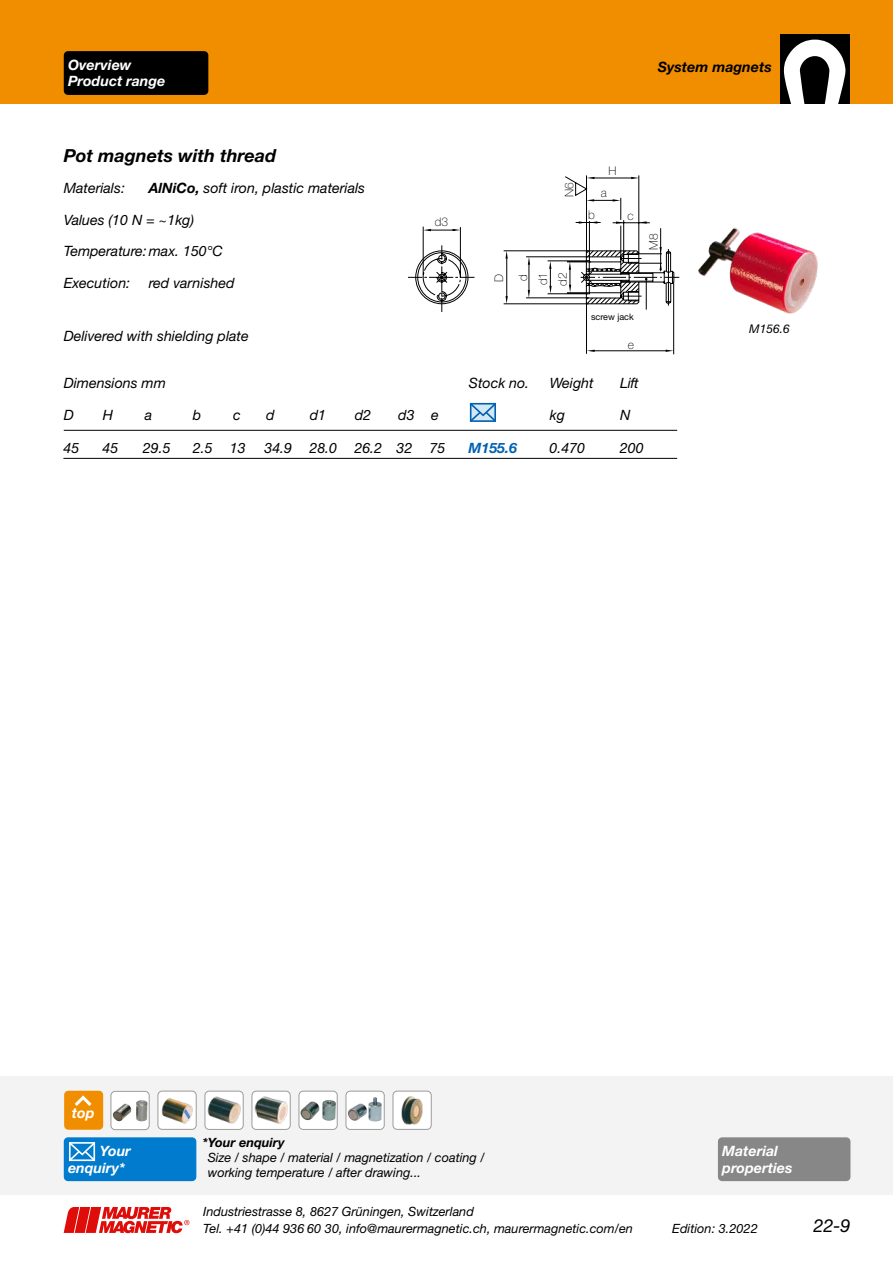
<style>
.page{position:relative;width:893px;height:1263px;background:#fff}
.page>*{position:absolute;margin:0;border:0;box-sizing:border-box;transform-origin:0 0}
._2_Titel{font:italic 700 18px "Helvetica Neue LT Pro";color:#000}
.t1{font:italic 18px "Helvetica Neue LT Pro";color:#000}
.Tab__Sägebl{font:italic 14.25px "Helvetica Neue LT Pro";color:#000}
.Text{font:italic 14.25px "Helvetica Neue LT Pro";color:#000}
.Text__BZ{font:italic 14.25px "Helvetica Neue LT Pro";color:#000}
.Tab__Sägebl-2{font:italic 700 14.25px/16.5px "Helvetica Neue LT Pro";color:#fff}
._2_Titel__BZ{font:italic 700 14.25px/16.5px "Helvetica Neue LT Pro";color:#fff}
.Einzug{font:italic 700 14.25px "Helvetica Neue LT Pro";color:#000}
.Tab__Sägebl-3{font:italic 700 14.25px "Helvetica Neue LT Pro";color:#0061b2}
._2_Titel-2{font:italic 12.75px/15px "Helvetica Neue LT Pro";color:#000}
.t2{font:100 12px/20px "Helvetica Neue";color:#000;text-align:center}
.Bildlegende{font:italic 12px "Helvetica Neue LT Pro";color:#000}
._2_Titel-3{font:9px "Helvetica Neue LT Pro";color:#000}
.s1{font-weight:700}
.s2{color:#fff}
</style>
<div class="page">
<div style="left:0;top:0;width:893px;height:104px;background:#f18e00"></div>
<div style="left:780px;top:34px;width:70px;height:70px;background:#000"></div>
<svg style="left:784px;top:40px;width:61px;height:64px"></svg>
<svg style="left:64px;top:1207px;width:125px;height:26px"></svg>
<img style="left:698px;top:227px;width:120px;height:87px">
<svg style="left:408px;top:227px;width:66px;height:85px"></svg>
<svg style="left:503px;top:175px;width:176px;height:179px"></svg>
<svg style="left:469px;top:402px;width:27px;height:20px"></svg>
<div style="left:0;top:1077px;width:893px;height:118px;background:#f3f3f3"></div>
<div style="left:64px;top:1091px;width:39px;height:39px;background:#f18e00;border-radius:4px"></div>
<svg style="left:75px;top:1095px;width:17px;height:11px"></svg>
<div style="left:299px;top:1091px;width:38px;height:38px;background:#fff;border-radius:4px"></div>
<img style="left:301px;top:1100px;width:35px;height:21px">
<div style="left:299px;top:1091px;width:39px;height:39px;border:1px solid #9c9c9d;border-radius:4px"></div>
<div style="left:252px;top:1091px;width:38px;height:38px;background:#fff;border-radius:4px"></div>
<img style="left:255px;top:1097px;width:32px;height:27px">
<div style="left:252px;top:1091px;width:39px;height:39px;border:1px solid #9c9c9d;border-radius:4px"></div>
<div style="left:205px;top:1091px;width:38px;height:38px;background:#fff;border-radius:4px"></div>
<img style="left:208px;top:1097px;width:32px;height:27px">
<div style="left:205px;top:1091px;width:39px;height:39px;border:1px solid #9c9c9d;border-radius:4px"></div>
<div style="left:393px;top:1091px;width:38px;height:38px;background:#fff;border-radius:4px"></div>
<img style="left:401px;top:1096px;width:22px;height:28px">
<div style="left:393px;top:1091px;width:39px;height:39px;border:1px solid #9c9c9d;border-radius:4px"></div>
<div style="left:158px;top:1091px;width:38px;height:38px;background:#fff;border-radius:4px"></div>
<img style="left:162px;top:1098px;width:31px;height:25px">
<div style="left:158px;top:1091px;width:39px;height:39px;border:1px solid #9c9c9d;border-radius:4px"></div>
<div style="left:346px;top:1091px;width:38px;height:38px;background:#fff;border-radius:4px"></div>
<img style="left:348px;top:1097px;width:34px;height:24px">
<div style="left:346px;top:1091px;width:39px;height:39px;border:1px solid #9c9c9d;border-radius:4px"></div>
<div style="left:111px;top:1091px;width:38px;height:39px;background:#fff;border-radius:4px"></div>
<img style="left:113px;top:1100px;width:35px;height:21px">
<div style="left:111px;top:1091px;width:39px;height:39px;border:1px solid #9c9c9d;border-radius:4px"></div>
<hr style="left:63px;top:458px;width:614px;height:1px;background:#000">
<hr style="left:64px;top:430px;width:613px;height:1px;background:#000">
<div style="left:64px;top:51px;width:144px;height:44px;background:#000;border-radius:4px"></div>
<div style="left:718px;top:1137px;width:132px;height:44px;background:#868786;border-radius:4px"></div>
<div style="left:64px;top:1137px;width:132px;height:44px;background:#007bcd;border-radius:4px"></div>
<svg style="left:69px;top:1142px;width:27px;height:20px"></svg>
<p class="_2_Titel__BZ" style="left:68px;top:56px;width:99px">Overview<br>Product range</p>
<p class="_2_Titel" style="left:64px;top:144px;width:214px">Pot magnets with thread</p>
<p class="Text" style="left:64px;top:179px;width:63px">Materials:</p>
<p class="Text" style="left:149px;top:179px;width:218px"><span class="s1">AlNiCo,</span> soft iron, plastic materials</p>
<p class="Tab__Sägebl" style="left:64px;top:211px;width:132px">Values (10 N = ~1kg)</p>
<p class="Text__BZ" style="left:64px;top:242px;width:161px">Temperature: max. 150°C</p>
<p class="Text__BZ" style="left:64px;top:274px;width:68px">Execution:</p>
<p class="Text__BZ" style="left:149px;top:274px;width:87px">red varnished</p>
<p class="t2" style="left:435px;top:212px;width:15px">d3</p>
<p class="Einzug" style="left:658px;top:58px;width:115px">System magnets</p>
<p class="t2" style="left:559px;top:197px;width:16px;rotate:-90deg">N6</p>
<p class="t2" style="left:608px;top:161px;width:10px">H</p>
<p class="t2" style="left:601px;top:183px;width:7px">a</p>
<p class="t2" style="left:588px;top:205px;width:8px">b</p>
<p class="t2" style="left:627px;top:206px;width:8px">c</p>
<p class="t2" style="left:489px;top:282px;width:10px;rotate:-90deg">D</p>
<p class="t2" style="left:513px;top:286px;width:16px;rotate:-90deg">d d1 d2</p>
<p class="_2_Titel-3" style="left:591px;top:311px;width:44px">screw jack</p>
<p class="t2" style="left:644px;top:250px;width:18px;rotate:-90deg">M8</p>
<p class="Text" style="left:64px;top:327px;width:187px">Delivered with shielding plate</p>
<p class="Tab__Sägebl" style="left:64px;top:374px;width:104px">Dimensions mm</p>
<p class="Tab__Sägebl" style="left:469px;top:374px;width:62px">Stock no.</p>
<p class="Tab__Sägebl" style="left:550px;top:374px;width:45px">Weight</p>
<p class="Tab__Sägebl" style="left:620px;top:374px;width:20px">Lift</p>
<p class="Tab__Sägebl" style="left:64px;top:406px;width:12px">D</p>
<p class="Tab__Sägebl" style="left:103px;top:406px;width:12px">H</p>
<p class="Tab__Sägebl" style="left:145px;top:406px;width:9px">a</p>
<p class="Tab__Sägebl" style="left:193px;top:406px;width:10px">b</p>
<p class="Tab__Sägebl" style="left:233px;top:406px;width:9px">c</p>
<p class="Tab__Sägebl" style="left:266px;top:406px;width:10px">d</p>
<p class="Tab__Sägebl" style="left:310px;top:406px;width:18px">d1</p>
<p class="Tab__Sägebl" style="left:355px;top:406px;width:18px">d2</p>
<p class="Tab__Sägebl" style="left:398px;top:406px;width:42px">d3 e</p>
<p class="Tab__Sägebl" style="left:550px;top:406px;width:17px">kg</p>
<p class="Tab__Sägebl" style="left:620px;top:406px;width:12px">N</p>
<p class="Tab__Sägebl" style="left:63px;top:439px;width:17px">45</p>
<p class="Tab__Sägebl" style="left:102px;top:439px;width:17px">45</p>
<p class="Tab__Sägebl" style="left:143px;top:439px;width:104px">29.5 <span class="s2">0</span>2.5 13</p>
<p class="Tab__Sägebl" style="left:264px;top:439px;width:182px">34.9 28.0 26.2 32 75</p>
<p class="Tab__Sägebl-3" style="left:468px;top:439px;width:50px">M155.6</p>
<p class="Tab__Sägebl" style="left:549px;top:439px;width:37px">0.470</p>
<p class="Tab__Sägebl" style="left:620px;top:439px;width:25px">200</p>
<p class="t2" style="left:628px;top:335px;width:8px">e</p>
<p class="Bildlegende" style="left:749px;top:322px;width:42px">M156.6</p>
<p class="_2_Titel__BZ" style="left:72px;top:1105px;width:24px">top</p>
<p class="Tab__Sägebl-2" style="left:68px;top:1142px;width:64px;text-indent:32px">Your enquiry*</p>
<p class="_2_Titel-2" style="left:208px;top:1134px;width:278px;text-indent:-5px"><span class="s1">*Your enquiry<br></span>Size / shape / material / magnetization / coating / working temperature / after drawing...</p>
<p class="Tab__Sägebl-2" style="left:722px;top:1142px;width:72px">Material properties</p>
<p class="_2_Titel-2" style="left:203px;top:1203px;width:431px;line-height:16.5px">Industriestrasse 8, 8627 Grüningen, Switzerland<br>Tel. +41 (0)44 936 60 30, info@maurermagnetic.ch, maurermagnetic.com/en</p>
<p class="_2_Titel-2" style="left:672px;top:1220px;width:87px">Edition: 3.2022</p>
<h1 class="t1" style="left:813px;top:1214px;width:39px">22-9</h1>
</div>
